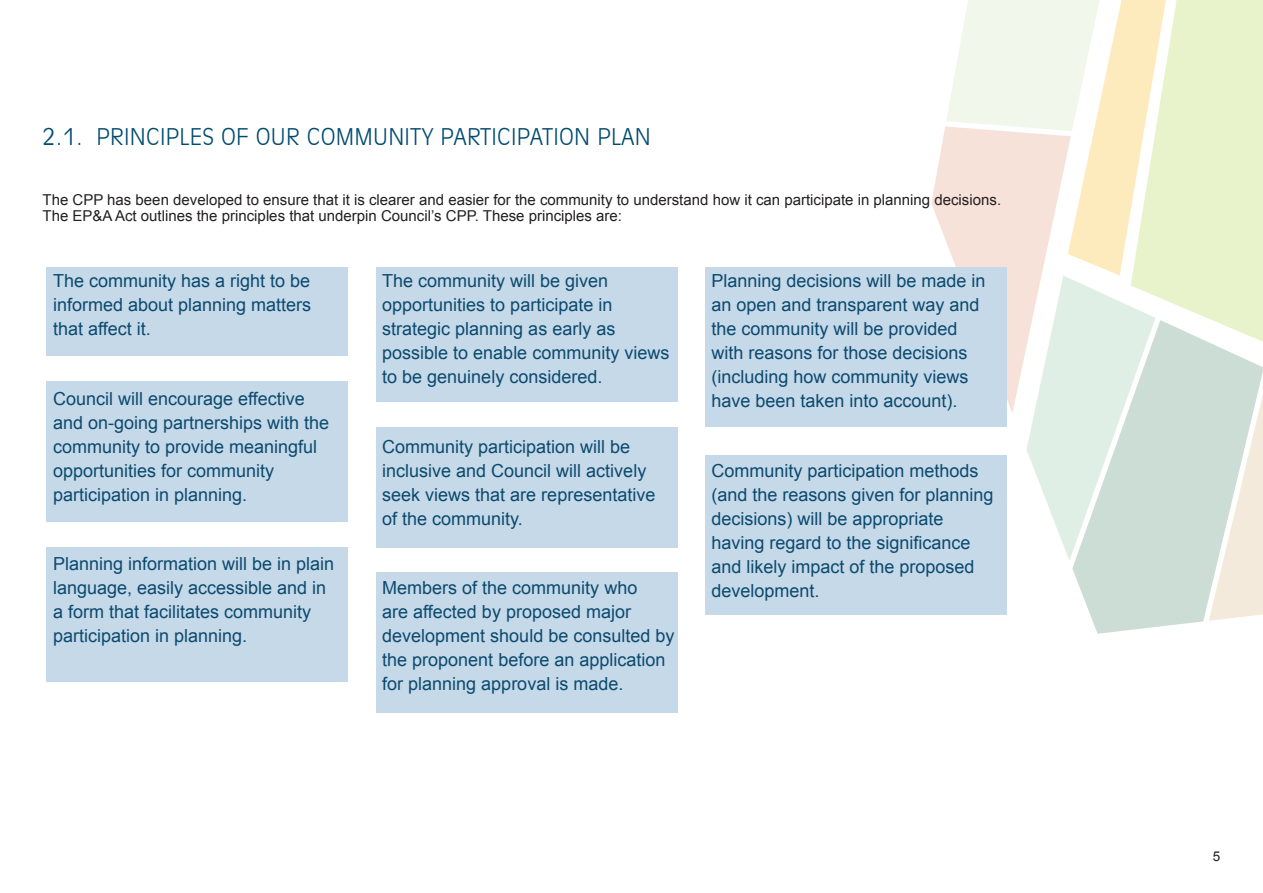
<style>
.page{position:relative;width:1263px;height:893px;background:#fff}
.page>*{position:absolute;margin:0;border:0;box-sizing:border-box;transform-origin:0 0}
.SUB_HEADINGS{font:300 22.5px "Incised 901 BT";letter-spacing:.01em;color:#004b6e}
.COPY{font:18px/24px "Arial";color:#0b4a6e}
.COPY-2{font:15px "Arial";color:#231f20}
.t1{font:13.5px "Arial";color:#231f20}
</style>
<div class="page">
<svg style="left:1072px;top:342px;width:191px;height:292px;background:#d2e1da"></svg>
<svg style="left:931px;top:0;width:235px;height:561px"></svg>
<svg style="left:1209px;top:394px;width:54px;height:227px;background:#e3e6dc"></svg>
<svg style="left:1131px;top:0;width:132px;height:342px;background:#ecf2d0"></svg>
<div style="left:47px;top:267px;width:301px;height:88px;background:#c6d9e9"></div>
<div style="left:376px;top:267px;width:301px;height:135px;background:#c6d9e9"></div>
<div style="left:705px;top:267px;width:302px;height:160px;background:#c6d9e9"></div>
<div style="left:705px;top:455px;width:302px;height:160px;background:#c6d9e9"></div>
<div style="left:376px;top:427px;width:301px;height:121px;background:#c6d9e9"></div>
<div style="left:376px;top:572px;width:301px;height:141px;background:#c6d9e9"></div>
<div style="left:47px;top:381px;width:301px;height:141px;background:#c6d9e9"></div>
<div style="left:47px;top:548px;width:301px;height:134px;background:#c6d9e9"></div>
<p class="SUB_HEADINGS" style="left:43px;top:123px;width:610px">2.1. PRINCIPLES OF OUR COMMUNITY PARTICIPATION PLAN</p>
<p class="COPY-2" style="left:43px;top:190px;width:960px">The CPP has been developed to ensure that it is clearer and easier for the community to understand how it can participate in planning decisions.</p>
<p class="COPY-2" style="left:43px;top:206px;width:581px">The EP&amp;A Act outlines the principles that underpin Council’s CPP. These principles are:</p>
<p class="COPY" style="left:53px;top:269px;width:260px;text-align:justify">The community has a right to be informed about planning matters that affect it.</p>
<p class="COPY" style="left:53px;top:387px;width:278px">Council will encourage effective and on-going partnerships with the community to provide meaningful opportunities for community participation in planning.</p>
<p class="COPY" style="left:53px;top:552px;width:283px">Planning information will be in plain language, easily accessible and in a form that facilitates community participation in planning.</p>
<p class="COPY" style="left:382px;top:269px;width:289px">The community will be given opportunities to participate in strategic planning as early as possible to enable community views to be genuinely considered.</p>
<p class="COPY" style="left:382px;top:435px;width:275px">Community participation will be inclusive and Council will actively seek views that are representative of the community.</p>
<p class="COPY" style="left:382px;top:576px;width:294px">Members of the community who<br>are affected by proposed major development should be consulted by the proponent before an application for planning approval is made.</p>
<p class="COPY" style="left:711px;top:269px;width:276px">Planning decisions will be made in an open and transparent way and the community will be provided with reasons for those decisions (including how community views have been taken into account).</p>
<p class="COPY" style="left:711px;top:459px;width:284px">Community participation methods (and the reasons given for planning decisions) will be appropriate having regard to the significance and likely impact of the proposed development.</p>
<p class="t1" style="left:1213px;top:848px;width:9px">5</p>
</div>
